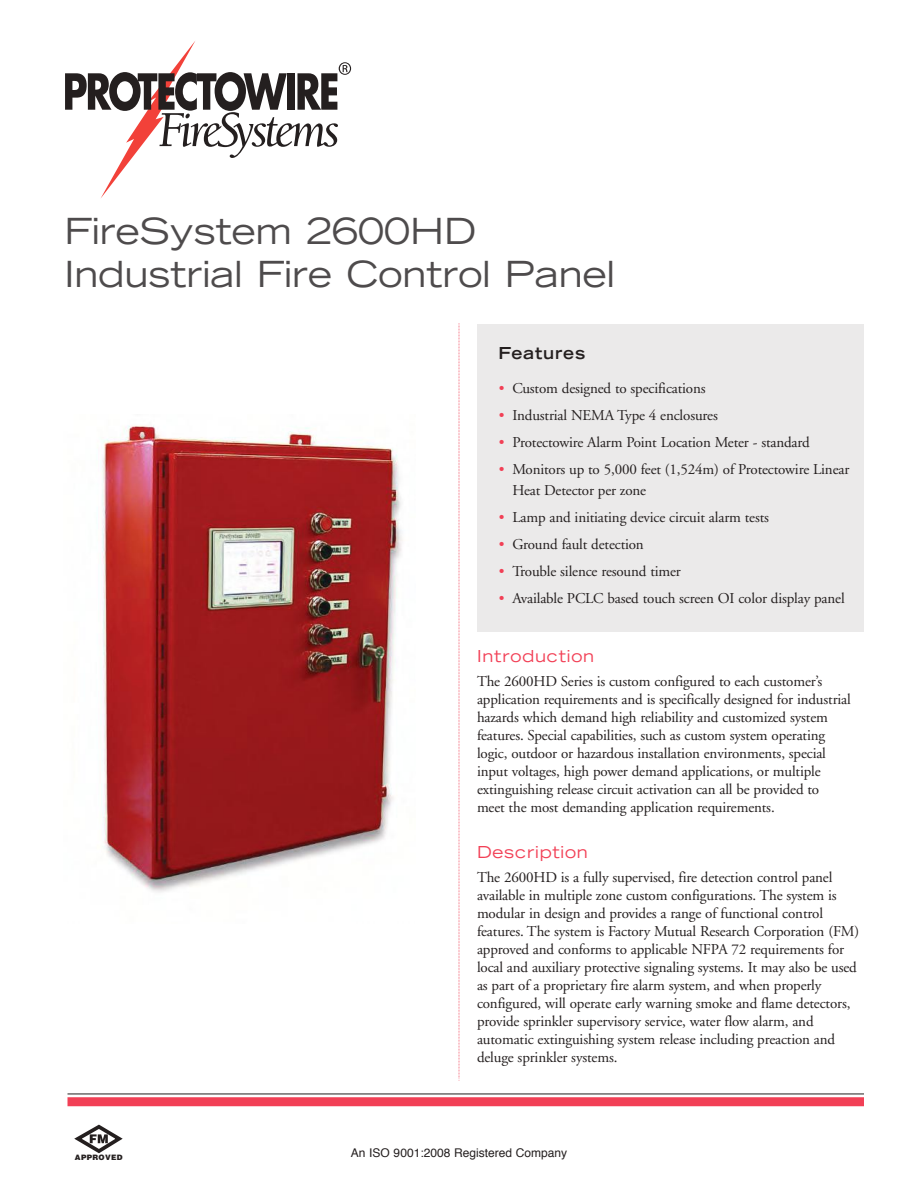
<style>
.page{position:relative;width:918px;height:1188px;background:#fff}
.page>*{position:absolute;margin:0;border:0;box-sizing:border-box;transform-origin:0 0}
.t1{font:expanded 36px/43.2px "Trade Gothic LH";color:#4e4b4c}
.t2{font:expanded 16.5px "Trade Gothic LH";letter-spacing:.05em;color:#f24056}
.t3{font:700 expanded 16.5px "Trade Gothic LH";letter-spacing:.05em;color:#241f1f}
.t4{font:15px/18px "Adobe Garamond";letter-spacing:-.01em;color:#241f1f}
.t5{font:12px "Helvetica";color:#241f1f}
.t6{font:900 7.5px "Helvetica";letter-spacing:.045em;color:#241f1f}
.s1{color:#f24056}
</style>
<div class="page">
<div style="left:477px;top:324px;width:387px;height:307px;background:#ebeaea"></div>
<svg style="left:74px;top:1125px;width:49px;height:29px"></svg>
<svg style="left:65px;top:41px;width:286px;height:157px"></svg>
<hr style="left:68px;top:1094px;width:796px;height:1px;background:#241f1f">
<div style="left:68px;top:1097px;width:796px;height:9px;background:#f24056"></div>
<svg style="left:459px;top:323px;width:1px;height:758px"></svg>
<img style="left:102px;top:425px;width:301px;height:467px">
<h1 class="t1" style="left:64px;top:212px;width:552px">FireSystem 2600HD<br>Industrial Fire Control Panel</h1>
<p class="t3" style="left:498px;top:347px;width:88px">Features</p>
<p class="t4" style="left:499px;top:380px;width:208px"><span class="s1">•</span> Custom designed to specifications</p>
<p class="t4" style="left:499px;top:407px;width:220px"><span class="s1">•</span> Industrial NEMA Type 4 enclosures</p>
<p class="t4" style="left:499px;top:434px;width:312px"><span class="s1">•</span> Protectowire Alarm Point Location Meter - standard</p>
<p class="t4" style="left:512px;top:460px;width:338px;line-height:21px;text-indent:-14px"><span class="s1">•</span> Monitors up to 5,000 feet (1,524m) of Protectowire Linear<br>Heat Detector per zone</p>
<p class="t4" style="left:499px;top:509px;width:272px"><span class="s1">•</span> Lamp and initiating device circuit alarm tests</p>
<p class="t4" style="left:499px;top:536px;width:146px"><span class="s1">•</span> Ground fault detection</p>
<p class="t4" style="left:499px;top:563px;width:184px"><span class="s1">•</span> Trouble silence resound timer</p>
<p class="t4" style="left:499px;top:590px;width:347px"><span class="s1">•</span> Available PCLC based touch screen OI color display panel</p>
<p class="t2" style="left:477px;top:650px;width:119px">Introduction</p>
<p class="t4" style="left:477px;top:674px;width:375px">The 2600HD Series is custom configured to each customer’s application requirements and is specifically designed for industrial hazards which demand high reliability and customized system features. Special capabilities, such as custom system operating logic, outdoor or hazardous installation environments, special input voltages, high power demand applications, or multiple extinguishing release circuit activation can all be provided to<br>meet the most demanding application requirements.</p>
<p class="t2" style="left:477px;top:846px;width:112px">Description</p>
<p class="t4" style="left:477px;top:869px;width:384px">The 2600HD is a fully supervised, fire detection control panel available in multiple zone custom configurations. The system is modular in design and provides a range of functional control features. The system is Factory Mutual Research Corporation (FM) approved and conforms to applicable NFPA 72 requirements for local and auxiliary protective signaling systems. It may also be used as part of a proprietary fire alarm system, and when properly configured, will operate early warning smoke and flame detectors, provide sprinkler supervisory service, water flow alarm, and automatic extinguishing system release including preaction and deluge sprinkler systems.</p>
<p class="t6" style="left:75px;top:1153px;width:49px">APPROVED</p>
<p class="t5" style="left:351px;top:1148px;width:218px">An ISO 9001:2008 Registered Company</p>
</div>
